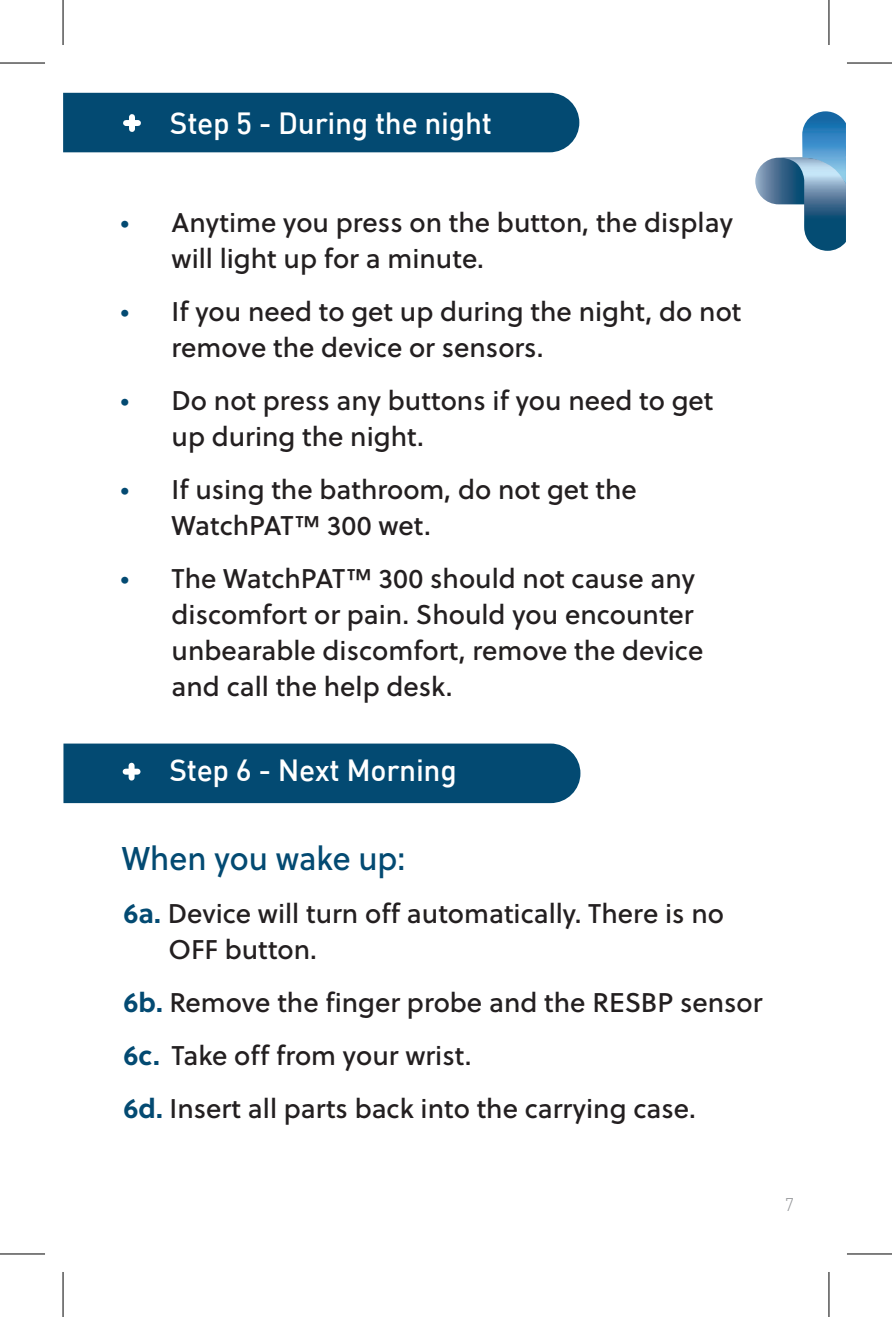
<style>
.page{position:relative;width:892px;height:1317px;background:#fff}
.page>*{position:absolute;margin:0;border:0;box-sizing:border-box;transform-origin:0 0}
.t1{font:32.7px "Soleil Bk";color:#034a72;scale:.96 1}
.t2{font:500 30px "DIN";letter-spacing:-.01em;color:#fff}
.t3{font:27px/36px "Soleil Bk";color:#231f20}
.t4{font:300 18px "DIN";color:#939598}
.s1{color:#034a72}
.s2{font-family:"Soleil";font-weight:700;color:#034a72}
</style>
<div class="page">
<div style="left:63px;top:93px;width:516px;height:59px;background:#034a72"></div>
<div style="left:63px;top:743px;width:517px;height:60px;background:#034a72"></div>
<div style="left:126px;top:120px;width:12px;height:6px;background:#fff"></div>
<div style="left:129px;top:117px;width:6px;height:12px;background:#fff"></div>
<div style="left:126px;top:768px;width:11px;height:6px;background:#fff"></div>
<div style="left:129px;top:765px;width:5px;height:12px;background:#fff"></div>
<svg style="left:755px;top:111px;width:90px;height:140px"></svg>
<svg style="left:829px;top:0;width:1px;height:45px"></svg>
<svg style="left:829px;top:1272px;width:1px;height:45px"></svg>
<hr style="left:0;top:62px;width:45px;height:2px;background:#000">
<hr style="left:846px;top:62px;width:45px;height:2px;background:#000">
<hr style="left:0;top:1253px;width:45px;height:1px;background:#000">
<hr style="left:846px;top:1253px;width:45px;height:1px;background:#000">
<hr style="left:62px;top:0;width:2px;height:45px;background:#000">
<hr style="left:62px;top:1272px;width:2px;height:45px;background:#000">
<hr style="left:828px;top:0;width:1px;height:45px;background:#000">
<hr style="left:828px;top:1272px;width:1px;height:45px;background:#000">
<p class="t2" style="left:170px;top:104px;width:323px">Step 5 - During the night</p>
<p class="t3" style="left:171px;top:204px;width:562px;text-indent:-51px"><span class="s1">•</span> Anytime you press on the button, the display will light up for a minute.</p>
<p class="t3" style="left:171px;top:293px;width:571px;text-indent:-51px"><span class="s1">•</span> If you need to get up during the night, do not remove the device or sensors.</p>
<p class="t3" style="left:171px;top:382px;width:543px;text-indent:-51px"><span class="s1">•</span> Do not press any buttons if you need to get up during the night.</p>
<p class="t3" style="left:171px;top:471px;width:467px;text-indent:-51px"><span class="s1">•</span> If using the bathroom, do not get the<br>WatchPAT™ 300 wet.</p>
<p class="t3" style="left:171px;top:560px;width:533px;text-indent:-51px"><span class="s1">•</span> The WatchPAT™ 300 should not cause any discomfort or pain. Should you encounter unbearable discomfort, remove the device and call the help desk.</p>
<p class="t2" style="left:169px;top:751px;width:289px">Step 6 - Next Morning</p>
<p class="t1" style="left:122px;top:834px;width:296px">When you wake up:</p>
<p class="t3" style="left:168px;top:894px;width:557px;text-indent:-45px"><span class="s2">6a.</span> Device will turn off automatically. There is no<br>OFF button.</p>
<p class="t3" style="left:124px;top:983px;width:640px"><span class="s2">6b.</span> Remove the finger probe and the RESBP sensor</p>
<p class="t3" style="left:124px;top:1036px;width:349px"><span class="s2">6c.</span> Take off from your wrist.</p>
<p class="t3" style="left:124px;top:1089px;width:573px"><span class="s2">6d.</span> Insert all parts back into the carrying case.</p>
<p class="t4" style="left:784px;top:1193px;width:11px">7</p>
</div>
